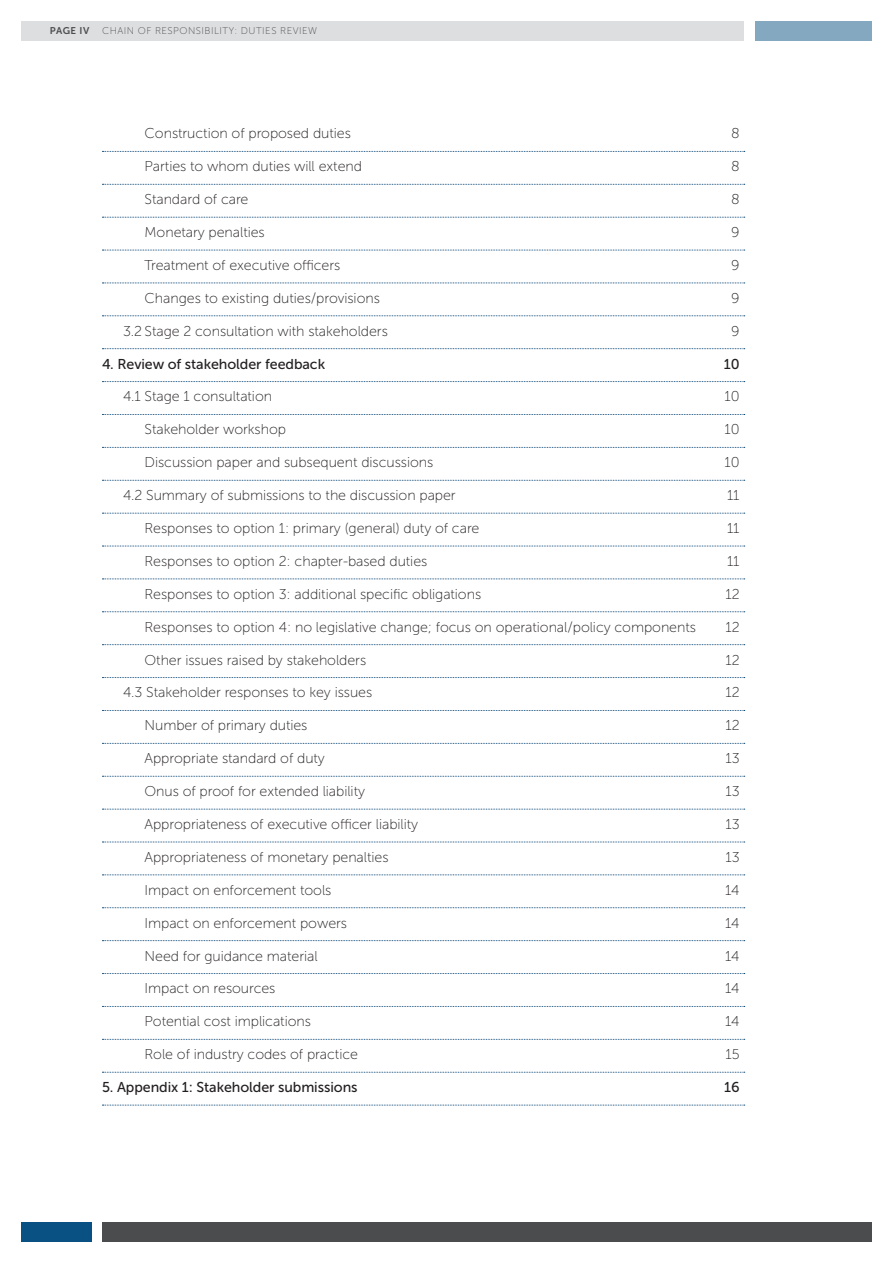
<style>
.page{position:relative;width:893px;height:1263px;background:#fff}
.page>*{position:absolute;margin:0;border:0;box-sizing:border-box;transform-origin:0 0}
.t1{font:14.25px "Museo Sans 100";letter-spacing:-.005em;color:#231f20}
.t2{font:14.25px "Museo Sans 500";letter-spacing:-.005em;color:#231f20}
.t3{font:9.75px "Museo Sans 100";letter-spacing:.05em;color:#4b4c4d}
.t4{font:9.75px "Museo Sans 700";letter-spacing:.05em;color:#4b4c4d}
</style>
<div class="page">
<div style="left:21px;top:1222px;width:70px;height:20px;background:#085182"></div>
<div style="left:102px;top:1222px;width:770px;height:20px;background:#4b4c4d"></div>
<div style="left:21px;top:21px;width:723px;height:19px;background:#dddedf"></div>
<div style="left:755px;top:21px;width:117px;height:19px;background:#83a8c0"></div>
<svg style="left:102px;top:151px;width:643px;height:1px"></svg>
<svg style="left:102px;top:184px;width:643px;height:1px"></svg>
<svg style="left:102px;top:217px;width:643px;height:1px"></svg>
<svg style="left:102px;top:250px;width:643px;height:1px"></svg>
<svg style="left:102px;top:283px;width:643px;height:1px"></svg>
<svg style="left:102px;top:315px;width:643px;height:1px"></svg>
<svg style="left:102px;top:348px;width:643px;height:1px"></svg>
<svg style="left:102px;top:381px;width:643px;height:1px"></svg>
<svg style="left:102px;top:414px;width:643px;height:1px"></svg>
<svg style="left:102px;top:447px;width:643px;height:1px"></svg>
<svg style="left:102px;top:480px;width:643px;height:1px"></svg>
<svg style="left:102px;top:513px;width:643px;height:1px"></svg>
<svg style="left:102px;top:546px;width:643px;height:1px"></svg>
<svg style="left:102px;top:578px;width:643px;height:1px"></svg>
<svg style="left:102px;top:611px;width:643px;height:1px"></svg>
<svg style="left:102px;top:644px;width:643px;height:1px"></svg>
<svg style="left:102px;top:677px;width:643px;height:1px"></svg>
<svg style="left:102px;top:710px;width:643px;height:1px"></svg>
<svg style="left:102px;top:743px;width:643px;height:1px"></svg>
<svg style="left:102px;top:776px;width:643px;height:1px"></svg>
<svg style="left:102px;top:809px;width:643px;height:1px"></svg>
<svg style="left:102px;top:842px;width:643px;height:1px"></svg>
<svg style="left:102px;top:874px;width:643px;height:1px"></svg>
<svg style="left:102px;top:907px;width:643px;height:1px"></svg>
<svg style="left:102px;top:940px;width:643px;height:1px"></svg>
<svg style="left:102px;top:973px;width:643px;height:1px"></svg>
<svg style="left:102px;top:1006px;width:643px;height:1px"></svg>
<svg style="left:102px;top:1039px;width:643px;height:1px"></svg>
<svg style="left:102px;top:1072px;width:643px;height:1px"></svg>
<svg style="left:102px;top:1105px;width:643px;height:1px"></svg>
<p class="t4" style="left:50px;top:26px;width:41px">PAGE IV</p>
<p class="t3" style="left:102px;top:26px;width:217px">Chain of Responsibility: Duties Review</p>
<p class="t1" style="left:145px;top:126px;width:208px">Construction of proposed duties</p>
<p class="t1" style="left:731px;top:126px;width:10px">8</p>
<p class="t1" style="left:145px;top:159px;width:219px">Parties to whom duties will extend</p>
<p class="t1" style="left:731px;top:159px;width:10px">8</p>
<p class="t1" style="left:145px;top:192px;width:105px">Standard of care</p>
<p class="t1" style="left:731px;top:192px;width:10px">8</p>
<p class="t1" style="left:145px;top:224px;width:122px">Monetary penalties</p>
<p class="t1" style="left:731px;top:224px;width:10px">9</p>
<p class="t1" style="left:145px;top:257px;width:197px">Treatment of executive officers</p>
<p class="t1" style="left:731px;top:257px;width:10px">9</p>
<p class="t1" style="left:145px;top:290px;width:237px">Changes to existing duties/provisions</p>
<p class="t1" style="left:731px;top:290px;width:10px">9</p>
<p class="t1" style="left:123px;top:323px;width:266px">3.2 Stage 2 consultation with stakeholders</p>
<p class="t1" style="left:731px;top:323px;width:10px">9</p>
<p class="t2" style="left:102px;top:356px;width:225px">4. Review of stakeholder feedback</p>
<p class="t2" style="left:724px;top:356px;width:17px">10</p>
<p class="t1" style="left:123px;top:389px;width:150px">4.1 Stage 1 consultation</p>
<p class="t1" style="left:724px;top:389px;width:17px">10</p>
<p class="t1" style="left:145px;top:422px;width:143px">Stakeholder workshop</p>
<p class="t1" style="left:724px;top:422px;width:17px">10</p>
<p class="t1" style="left:145px;top:455px;width:290px">Discussion paper and subsequent discussions</p>
<p class="t1" style="left:724px;top:455px;width:17px">10</p>
<p class="t1" style="left:123px;top:488px;width:334px">4.2 Summary of submissions to the discussion paper</p>
<p class="t1" style="left:727px;top:488px;width:14px">11</p>
<p class="t1" style="left:145px;top:520px;width:336px">Responses to option 1: primary (general) duty of care</p>
<p class="t1" style="left:727px;top:520px;width:14px">11</p>
<p class="t1" style="left:145px;top:553px;width:284px">Responses to option 2: chapter-based duties</p>
<p class="t1" style="left:727px;top:553px;width:14px">11</p>
<p class="t1" style="left:145px;top:586px;width:338px">Responses to option 3: additional specific obligations</p>
<p class="t1" style="left:725px;top:586px;width:16px">12</p>
<p class="t1" style="left:145px;top:619px;width:553px">Responses to option 4: no legislative change; focus on operational/policy components</p>
<p class="t1" style="left:725px;top:619px;width:16px">12</p>
<p class="t1" style="left:145px;top:652px;width:223px">Other issues raised by stakeholders</p>
<p class="t1" style="left:725px;top:652px;width:16px">12</p>
<p class="t1" style="left:123px;top:685px;width:250px">4.3 Stakeholder responses to key issues</p>
<p class="t1" style="left:725px;top:685px;width:16px">12</p>
<p class="t1" style="left:145px;top:718px;width:164px">Number of primary duties</p>
<p class="t1" style="left:725px;top:718px;width:16px">12</p>
<p class="t1" style="left:145px;top:751px;width:182px">Appropriate standard of duty</p>
<p class="t1" style="left:725px;top:751px;width:16px">13</p>
<p class="t1" style="left:145px;top:784px;width:222px">Onus of proof for extended liability</p>
<p class="t1" style="left:725px;top:784px;width:16px">13</p>
<p class="t1" style="left:145px;top:816px;width:275px">Appropriateness of executive officer liability</p>
<p class="t1" style="left:725px;top:816px;width:16px">13</p>
<p class="t1" style="left:145px;top:849px;width:245px">Appropriateness of monetary penalties</p>
<p class="t1" style="left:725px;top:849px;width:16px">13</p>
<p class="t1" style="left:145px;top:882px;width:188px">Impact on enforcement tools</p>
<p class="t1" style="left:725px;top:882px;width:16px">14</p>
<p class="t1" style="left:145px;top:915px;width:204px">Impact on enforcement powers</p>
<p class="t1" style="left:725px;top:915px;width:16px">14</p>
<p class="t1" style="left:145px;top:948px;width:175px">Need for guidance material</p>
<p class="t1" style="left:725px;top:948px;width:16px">14</p>
<p class="t1" style="left:145px;top:981px;width:132px">Impact on resources</p>
<p class="t1" style="left:725px;top:981px;width:16px">14</p>
<p class="t1" style="left:145px;top:1014px;width:168px">Potential cost implications</p>
<p class="t1" style="left:725px;top:1014px;width:16px">14</p>
<p class="t1" style="left:145px;top:1047px;width:215px">Role of industry codes of practice</p>
<p class="t1" style="left:725px;top:1047px;width:16px">15</p>
<p class="t2" style="left:102px;top:1079px;width:257px">5. Appendix 1: Stakeholder submissions</p>
<p class="t2" style="left:724px;top:1079px;width:17px">16</p>
</div>
